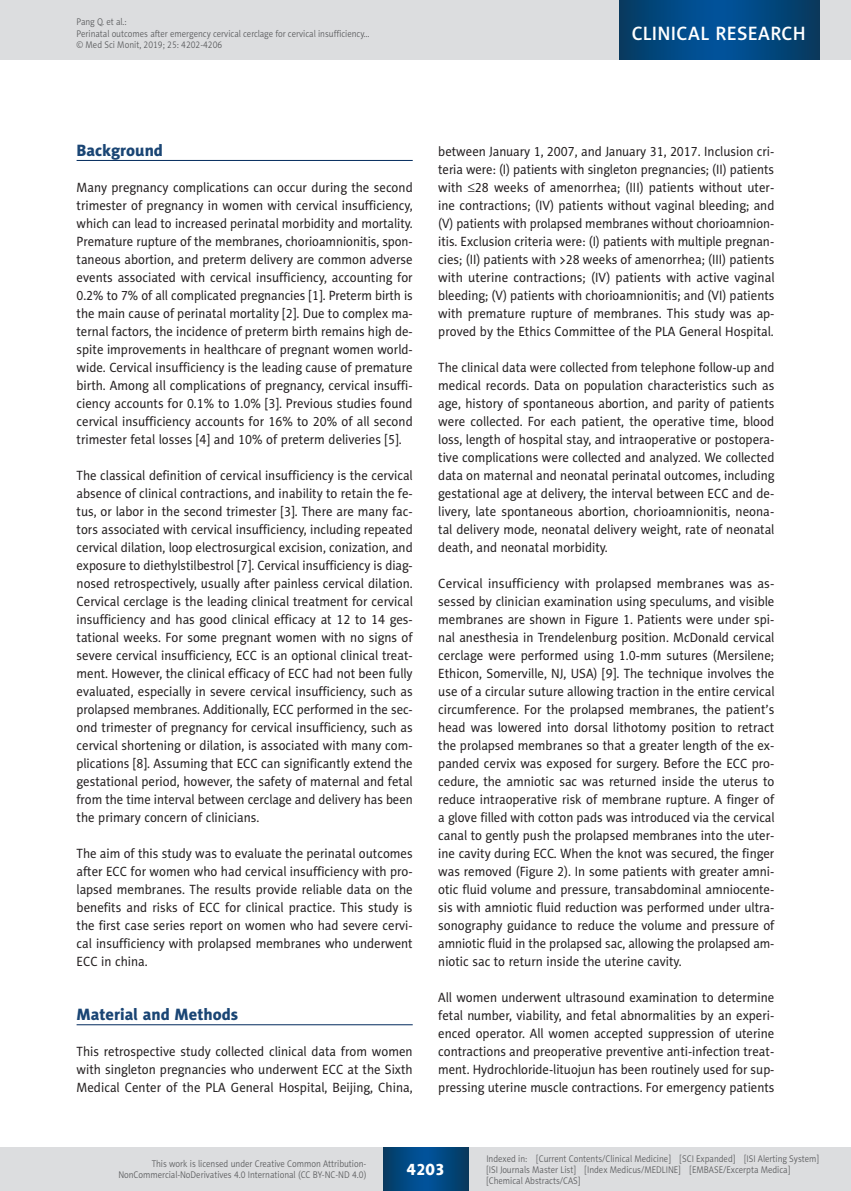
<style>
.page{position:relative;width:851px;height:1191px;background:#fff}
.page>*{position:absolute;margin:0;border:0;box-sizing:border-box;transform-origin:0 0}
.t1{font:19.5px "Naomi Sans EFN Medium";letter-spacing:.015em;color:#fff}
.MSM_Headline_1{font:16.5px "Naomi Sans EFN Heavy";color:#1a4574}
.t2{font:16.5px "Naomi Sans EFN Heavy";color:#fff}
.MSM_Body{font:13.5px/18px "Naomi Sans EFN";color:#231f20;text-align:justify;scale:.95 1}
.MSM_Body-2{font:13.5px/18px "Naomi Sans EFN";color:#231f20;text-align:justify}
.MSM_pagina_zywa{font:9.75px/11.2px "Naomi Sans EFN Light";color:#57585a;scale:.9 1}
.MSM_pagina_sygnatura{font:9.75px "Naomi Sans EFN Light";color:#57585a;scale:.9 1}
.s1{font-family:"Standard Sym L"}
</style>
<div class="page">
<hr style="left:77px;top:160px;width:335px;height:1px;background:#00295c">
<hr style="left:77px;top:1024px;width:335px;height:1px;background:#00295c">
<div style="left:0;top:1148px;width:850px;height:43px;background:#dcdddf"></div>
<svg style="left:383px;top:1147px;width:85px;height:43px;background:#02477e"></svg>
<div style="left:0;top:0;width:850px;height:60px;background:#dcdddf"></div>
<svg style="left:619px;top:0;width:200px;height:60px;background:#02477e"></svg>
<p class="MSM_pagina_zywa" style="left:77px;top:16px;width:327px">Pang Q. et al.:<br>Perinatal outcomes after emergency cervical cerclage for cervical insufficiency…</p>
<p class="MSM_pagina_sygnatura" style="left:77px;top:39px;width:163px">© Med Sci Monit, 2019; 25: 4202-4206</p>
<h1 class="t1" style="left:631px;top:22px;width:175px">CLINICAL RESEARCH</h1>
<p class="MSM_Headline_1" style="left:77px;top:140px;width:88px">Background</p>
<p class="MSM_Body" style="left:77px;top:178px;width:355px">Many pregnancy complications can occur during the second trimester of pregnancy in women with cervical insufficiency, which can lead to increased perinatal morbidity and mortality.<br>Premature rupture of the membranes, chorioamnionitis, spon&shy;taneous abortion, and preterm delivery are common adverse events associated with cervical insufficiency, accounting for 0.2% to 7% of all complicated pregnancies [1]. Preterm birth is the main cause of perinatal mortality [2]. Due to complex ma&shy;ternal factors, the incidence of preterm birth remains high de&shy;spite improvements in healthcare of pregnant women world&shy;wide. Cervical insufficiency is the leading cause of premature birth. Among all complications of pregnancy, cervical insuffi&shy;ciency accounts for 0.1% to 1.0% [3]. Previous studies found cervical insufficiency accounts for 16% to 20% of all second trimester fetal losses [4] and 10% of preterm deliveries [5].</p>
<p class="MSM_Body" style="left:77px;top:466px;width:355px">The classical definition of cervical insufficiency is the cervical absence of clinical contractions, and inability to retain the fe&shy;tus, or labor in the second trimester [3]. There are many fac&shy;tors associated with cervical insufficiency, including repeated cervical dilation, loop electrosurgical excision, conization, and exposure to diethylstilbestrol [7]. Cervical insufficiency is diag&shy;nosed retrospectively, usually after painless cervical dilation.<br>Cervical cerclage is the leading clinical treatment for cervical insufficiency and has good clinical efficacy at 12 to 14 ges&shy;tational weeks. For some pregnant women with no signs of severe cervical insufficiency, ECC is an optional clinical treat&shy;ment. However, the clinical efficacy of ECC had not been fully evaluated, especially in severe cervical insufficiency, such as prolapsed membranes. Additionally, ECC performed in the sec&shy;ond trimester of pregnancy for cervical insufficiency, such as cervical shortening or dilation, is associated with many com&shy;plications [8]. Assuming that ECC can significantly extend the gestational period, however, the safety of maternal and fetal from the time interval between cerclage and delivery has been the primary concern of clinicians.</p>
<p class="MSM_Body" style="left:77px;top:844px;width:355px">The aim of this study was to evaluate the perinatal outcomes after ECC for women who had cervical insufficiency with pro&shy;lapsed membranes. The results provide reliable data on the benefits and risks of ECC for clinical practice. This study is the first case series report on women who had severe cervi&shy;cal insufficiency with prolapsed membranes who underwent ECC in china.</p>
<p class="MSM_Headline_1" style="left:77px;top:1004px;width:163px">Material and Methods</p>
<p class="MSM_Body" style="left:77px;top:1042px;width:355px">This retrospective study collected clinical data from women with singleton pregnancies who underwent ECC at the Sixth Medical Center of the PLA General Hospital, Beijing, China,</p>
<p class="MSM_Body" style="left:438px;top:142px;width:355px">between January 1, 2007, and January 31, 2017. Inclusion cri&shy;teria were: (I) patients with singleton pregnancies; (II) patients with <span class="s1">£</span>28 weeks of amenorrhea; (III) patients without uter&shy;ine contractions; (IV) patients without vaginal bleeding; and (V) patients with prolapsed membranes without chorioamnion&shy;itis. Exclusion criteria were: (I) patients with multiple pregnan&shy;cies; (II) patients with &gt;28 weeks of amenorrhea; (III) patients with uterine contractions; (IV) patients with active vaginal bleeding; (V) patients with chorioamnionitis; and (VI) patients with premature rupture of membranes. This study was ap&shy;proved by the Ethics Committee of the PLA General Hospital.</p>
<p class="MSM_Body" style="left:438px;top:358px;width:355px">The clinical data were collected from telephone follow-up and medical records. Data on population characteristics such as age, history of spontaneous abortion, and parity of patients were collected. For each patient, the operative time, blood loss, length of hospital stay, and intraoperative or postopera&shy;tive complications were collected and analyzed. We collected data on maternal and neonatal perinatal outcomes, including gestational age at delivery, the interval between ECC and de&shy;livery, late spontaneous abortion, chorioamnionitis, neona&shy;tal delivery mode, neonatal delivery weight, rate of neonatal death, and neonatal morbidity.</p>
<p class="MSM_Body-2" style="left:438px;top:574px;width:338px">Cervical insufficiency with prolapsed membranes was as&shy;sessed by clinician examination using speculums, and visible membranes are shown in Figure 1. Patients were under spi&shy;nal anesthesia in Trendelenburg position. McDonald cervical cerclage were performed using 1.0-mm sutures (Mersilene; Ethicon, Somerville, NJ, USA) [9]. The technique involves the use of a circular suture allowing traction in the entire cervical circumference. For the prolapsed membranes, the patient’s head was lowered into dorsal lithotomy position to retract the prolapsed membranes so that a greater length of the ex&shy;panded cervix was exposed for surgery. Before the ECC pro&shy;cedure, the amniotic sac was returned inside the uterus to reduce intraoperative risk of membrane rupture. A finger of a glove filled with cotton pads was introduced via the cervical canal to gently push the prolapsed membranes into the uter&shy;ine cavity during ECC. When the knot was secured, the finger was removed (Figure 2). In some patients with greater amni&shy;otic fluid volume and pressure, transabdominal amniocente&shy;sis with amniotic fluid reduction was performed under ultra&shy;sonography guidance to reduce the volume and pressure of amniotic fluid in the prolapsed sac, allowing the prolapsed am&shy;niotic sac to return inside the uterine cavity.</p>
<p class="MSM_Body" style="left:438px;top:988px;width:355px">All women underwent ultrasound examination to determine fetal number, viability, and fetal abnormalities by an experi&shy;enced operator. All women accepted suppression of uterine contractions and preoperative preventive anti-infection treat&shy;ment. Hydrochloride-lituojun has been routinely used for sup&shy;pressing uterine muscle contractions. For emergency patients</p>
<p class="MSM_pagina_zywa" style="left:118px;top:1158px;width:277px;text-align:right">This work is licensed under Creative Common Attribution-<br>NonCommercial-NoDerivatives 4.0 International (CC BY-NC-ND 4.0)</p>
<p class="t2" style="left:406px;top:1159px;width:40px">4203</p>
<p class="MSM_pagina_zywa" style="left:486px;top:1152px;width:371px">Indexed in: [Current Contents/Clinical Medicine] [SCI Expanded] [ISI Alerting System] [ISI Journals Master List] [Index Medicus/MEDLINE] [EMBASE/Excerpta Medica] [Chemical Abstracts/CAS]</p>
</div>
